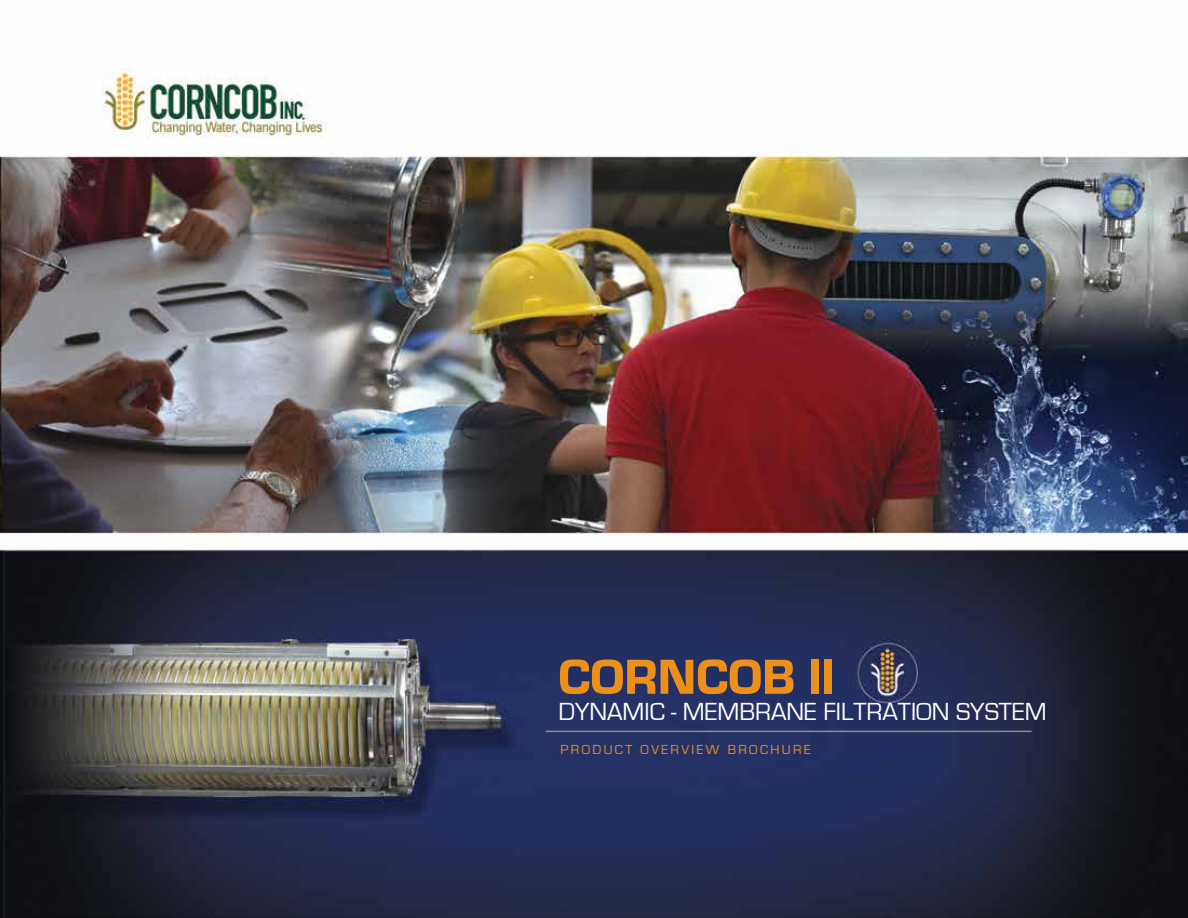
<style>
.page{position:relative;width:1188px;height:918px;background:#fff}
.page>*{position:absolute;margin:0;border:0;box-sizing:border-box;transform-origin:0 0}
.t1{font:800 51px "Eurostile T";color:#eb911b}
.t2{font:25.5px "Eurostile";color:#fff}
.t3{font:13.5px "Eurostile";letter-spacing:.18em;color:#eb911b}
</style>
<div class="page">
<img style="left:0;top:68px;width:1188px;height:850px">
<hr style="left:546px;top:731px;width:486px;height:1px;background:#8c8c8c">
<h1 class="t1" style="left:558px;top:647px;width:278px">CORNCOB II</h1>
<p class="t2" style="left:558px;top:697px;width:490px">DYNAMIC - MEMBRANE FILTRATION SYSTEM</p>
<p class="t3" style="left:561px;top:742px;width:252px">PRODUCT OVERVIEW BROCHURE</p>
</div>
